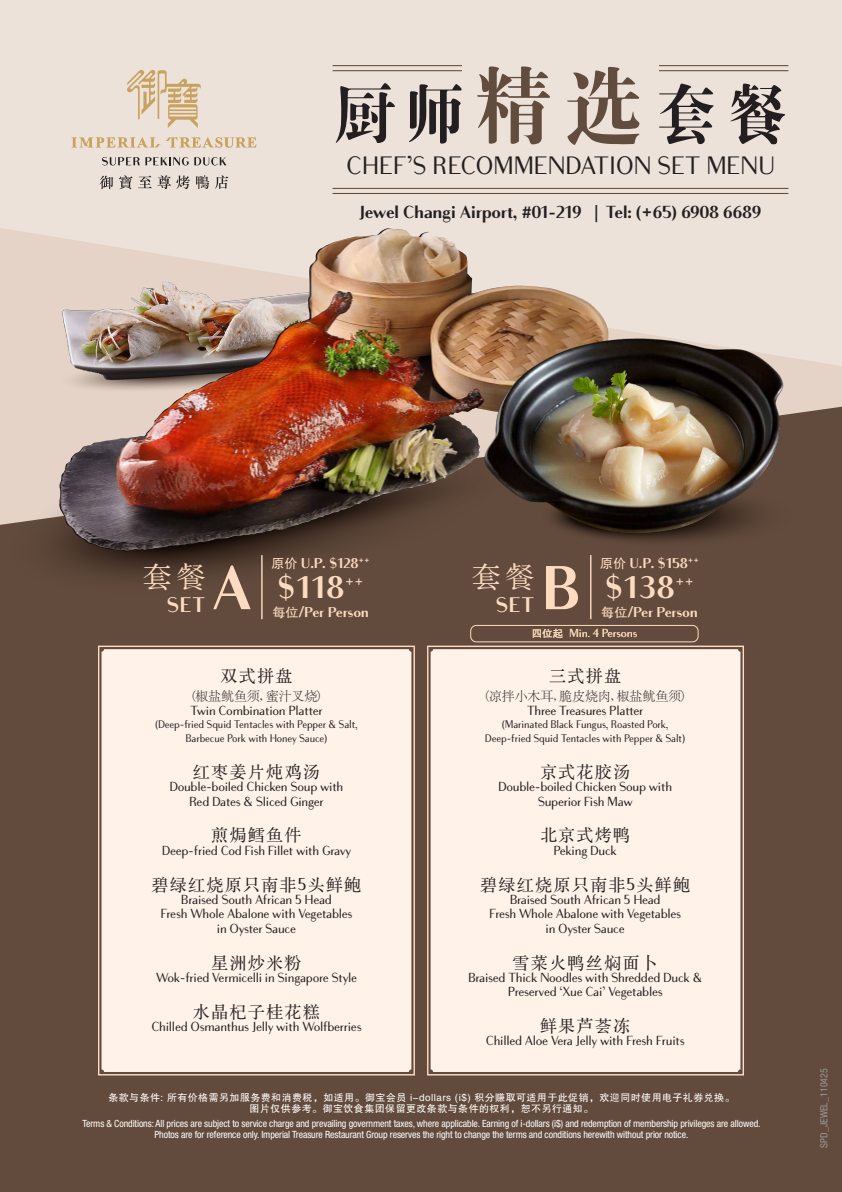
<style>
.page{position:relative;width:842px;height:1192px;background:#ece2d9}
.page>*{position:absolute;margin:0;border:0;box-sizing:border-box;transform-origin:0 0}
.t1{font:65.9px "FZDBSJW GB1 0";color:#231f20;scale:.93 1}
.t2{font:700 31.1px "Bodoni Sans Text";letter-spacing:.025em;color:#fcdbc1}
.t3{font:28.2px "FZS3 JW GB1 0";color:#fcdbc1}
.t4{font:24.95px "Bodoni Sans Text";color:#231f20}
.t5{font:700 20.95px "Bodoni Sans Text";letter-spacing:.025em;color:#fcdbc1}
.t6{font:700 17.25px "Bodoni Sans Text";letter-spacing:-.01em;color:#231f20}
.t7{font:17.05px "ST Songti SC Regular";letter-spacing:.075em;color:#231f20}
.t8{font:700 14.1px "Bodoni Sans Text";color:#fcdcc1}
.t9{font:700 14.1px "Bodoni Sans Text";color:#fcdbc1}
.t10{font:700 14.1px "Bodoni Sans Text";color:#fedcc3}
.t11{font:13.35px "Bodoni Sans Text";color:#fcdbc1}
.t12{font:13.05px/14.3px "Bodoni Sans Text";letter-spacing:-.01em;color:#231f20;text-align:center}
.t13{font:13.05px "ST Songti SC Light";letter-spacing:-.01em;color:#231f20}
.t14{font:11.5px "Bodoni Sans Text";color:#fcdbc1}
.t15{font:11px/13.6px "Bodoni Sans Text";color:#231f20;text-align:center;scale:.95 1}
.t16{font:condensed 9.95px/11.4px "Helvetica Neue LT Std";letter-spacing:-.01em;color:#fff;text-align:center}
.t17{font:9.95px/11.9px "FZHTJW GB1 0";letter-spacing:.05em;color:#fff;text-align:center}
.t18{font:condensed 9.95px "Helvetica Neue LT Std";letter-spacing:.005em;color:#989899}
.s1{font-size:85.15px;color:#624c3d}
.s2{font-family:"FZHTJW GB1 0";font-weight:400;font-size:13px;color:#fcdcc1}
.s3{font-family:"FZHTJW GB1 0";font-weight:400;font-size:13px}
.s4{font-size:15.15px}
.s5{font-size:61.25px}
.s6{font-family:"Bodoni Sans Text";font-size:17px}
.s7{font-family:"FZHTJW GB1 0";font-size:10.2px}
</style>
<div class="page">
<svg style="left:0;top:228px;width:842px;height:179px"></svg>
<div style="left:0;top:407px;width:842px;height:785px;background:#624b3c"></div>
<svg style="left:71px;top:70px;width:185px;height:78px"></svg>
<svg style="left:99px;top:176px;width:14px;height:13px"></svg>
<svg style="left:119px;top:175px;width:71px;height:14px"></svg>
<svg style="left:196px;top:175px;width:13px;height:14px"></svg>
<svg style="left:215px;top:175px;width:13px;height:14px"></svg>
<svg style="left:102px;top:157px;width:124px;height:9px"></svg>
<svg style="left:16px;top:328px;width:453px;height:69px"></svg>
<svg style="left:0;top:413px;width:542px;height:190px"></svg>
<svg style="left:75px;top:463px;width:465px;height:92px"></svg>
<img style="left:45px;top:261px;width:386px;height:147px">
<img style="left:58px;top:231px;width:324px;height:321px">
<div style="left:532px;top:479px;width:289px;height:71px;background:#624b3c;border-radius:50%"></div>
<img style="left:473px;top:329px;width:317px;height:216px">
<div style="left:98px;top:646px;width:317px;height:429px;border:1px solid #fcdcc1"></div>
<div style="left:102px;top:649px;width:309px;height:423px;background:#fff2e9;border-radius:2px"></div>
<div style="left:431px;top:649px;width:309px;height:423px;background:#fff2e9;border-radius:2px"></div>
<div style="left:427px;top:646px;width:317px;height:429px;border:1px solid #fcdcc1"></div>
<hr style="left:333px;top:70px;width:129px;height:1px;background:#624c3d">
<hr style="left:333px;top:65px;width:129px;height:1px;background:#624c3d">
<hr style="left:659px;top:70px;width:129px;height:1px;background:#624c3d">
<hr style="left:659px;top:65px;width:129px;height:1px;background:#624c3d">
<hr style="left:333px;top:193px;width:455px;height:1px;background:#624c3d">
<hr style="left:333px;top:188px;width:455px;height:1px;background:#624c3d">
<div style="left:470px;top:625px;width:228px;height:17px;border:1px solid #fcdbc1;border-radius:6px"></div>
<hr style="left:590px;top:555px;width:1px;height:64px;background:#fcdcc1">
<hr style="left:261px;top:555px;width:2px;height:64px;background:#fcdcc1">
<h1 class="t1" style="left:335px;top:79px;width:488px">厨师<span class="s1">精选</span>套餐</h1>
<h3 class="t4" style="left:346px;top:151px;width:430px">CHEF’S RECOMMENDATION SET MENU</h3>
<h3 class="t6" style="left:359px;top:202px;width:404px">Jewel Changi Airport, #01-219 | Tel: (+65) 6908 6689</h3>
<h3 class="t3" style="left:143px;top:563px;width:64px">套餐</h3>
<h3 class="t5" style="left:167px;top:593px;width:40px">SET</h3>
<p class="t10" style="left:272px;top:555px;width:100px"><span class="s2">原价</span> U.P. $128<sup>++</sup></p>
<p class="t8" style="left:272px;top:604px;width:98px"><span class="s3">每位</span><span class="s4">/</span>Per Person</p>
<h2 class="t2" style="left:213px;top:570px;width:133px"><span class="s5">A</span> $118</h2>
<p class="t11" style="left:345px;top:574px;width:20px">++</p>
<h3 class="t7" style="left:220px;top:666px;width:73px">双式拼盘</h3>
<p class="t13" style="left:192px;top:688px;width:131px">(椒盐鱿鱼须, 蜜汁叉烧)</p>
<p class="t12" style="left:190px;top:703px;width:134px">Twin Combination Platter</p>
<p class="t15" style="left:155px;top:718px;width:215px">(Deep-fried Squid Tentacles with Pepper &amp; Salt,<br>Barbecue Pork with Honey Sauce)</p>
<h3 class="t7" style="left:193px;top:761px;width:128px">红枣姜片炖鸡汤</h3>
<p class="t12" style="left:170px;top:780px;width:175px">Double-boiled Chicken Soup with<br>Red Dates &amp; Sliced Ginger</p>
<h3 class="t7" style="left:211px;top:825px;width:92px">煎焗鳕鱼件</h3>
<p class="t12" style="left:162px;top:843px;width:191px">Deep-fried Cod Fish Fillet with Gravy</p>
<h3 class="t7" style="left:151px;top:874px;width:211px">碧绿红烧原只南非<span class="s6">5</span>头鲜鲍</h3>
<p class="t12" style="left:160px;top:893px;width:193px">Braised South African 5 Head<br>Fresh Whole Abalone with Vegetables in Oyster Sauce</p>
<h3 class="t7" style="left:211px;top:952px;width:92px">星洲炒米粉</h3>
<p class="t12" style="left:156px;top:971px;width:203px">Wok-fried Vermicelli in Singapore Style</p>
<h3 class="t7" style="left:193px;top:1001px;width:128px">水晶杞子桂花糕</h3>
<p class="t12" style="left:151px;top:1020px;width:212px">Chilled Osmanthus Jelly with Wolfberries</p>
<h3 class="t3" style="left:472px;top:563px;width:64px">套餐</h3>
<h3 class="t5" style="left:496px;top:593px;width:40px">SET</h3>
<p class="t9" style="left:600px;top:555px;width:100px"><span class="s2">原价</span> U.P. $158<sup>++</sup></p>
<p class="t8" style="left:601px;top:604px;width:98px"><span class="s3">每位</span><span class="s4">/</span>Per Person</p>
<h2 class="t2" style="left:541px;top:570px;width:135px"><span class="s5">B</span> $138</h2>
<p class="t11" style="left:675px;top:574px;width:20px">++</p>
<p class="t14" style="left:532px;top:626px;width:107px"><span class="s7">四位起</span> Min. 4 Persons</p>
<h3 class="t7" style="left:549px;top:666px;width:73px">三式拼盘</h3>
<p class="t13" style="left:485px;top:688px;width:201px">(凉拌小木耳, 脆皮烧肉, 椒盐鱿鱼须)</p>
<p class="t12" style="left:527px;top:703px;width:118px">Three Treasures Platter</p>
<p class="t15" style="left:485px;top:718px;width:212px">(Marinated Black Fungus, Roasted Pork,<br>Deep-fried Squid Tentacles with Pepper &amp; Salt)</p>
<h3 class="t7" style="left:540px;top:761px;width:92px">京式花胶汤</h3>
<p class="t12" style="left:498px;top:780px;width:175px">Double-boiled Chicken Soup with<br>Superior Fish Maw</p>
<h3 class="t7" style="left:540px;top:825px;width:92px">北京式烤鸭</h3>
<p class="t12" style="left:553px;top:843px;width:65px">Peking Duck</p>
<h3 class="t7" style="left:480px;top:874px;width:211px">碧绿红烧原只南非<span class="s6">5</span>头鲜鲍</h3>
<p class="t12" style="left:489px;top:893px;width:193px">Braised South African 5 Head<br>Fresh Whole Abalone with Vegetables in Oyster Sauce</p>
<h3 class="t7" style="left:512px;top:952px;width:147px">雪菜火鸭丝焖面卜</h3>
<p class="t12" style="left:468px;top:971px;width:236px">Braised Thick Noodles with Shredded Duck &amp;<br>Preserved ‘Xue Cai’ Vegetables</p>
<h3 class="t7" style="left:540px;top:1015px;width:92px">鲜果芦荟冻</h3>
<p class="t12" style="left:486px;top:1034px;width:200px">Chilled Aloe Vera Jelly with Fresh Fruits</p>
<p class="t17" style="left:108px;top:1091px;width:628px">条款与条件: 所有价格需另加服务费和消费税，如适用。御宝会员 i-dollars (i$) 积分赚取可适用于此促销，欢迎同时使用电子礼券兑换。图片仅供参考。御宝饮食集团保留更改条款与条件的权利，恕不另行通知。</p>
<p class="t16" style="left:82px;top:1118px;width:680px">Terms &amp; Conditions: All prices are subject to service charge and prevailing government taxes, where applicable. Earning of i-dollars (i$) and redemption of membership privileges are allowed.<br>Photos are for reference only. Imperial Treasure Restaurant Group reserves the right to change the terms and conditions herewith without prior notice.</p>
<p class="t18" style="left:818px;top:1148px;width:81px;rotate:-90deg">SPD_JEWEL_110425</p>
</div>
